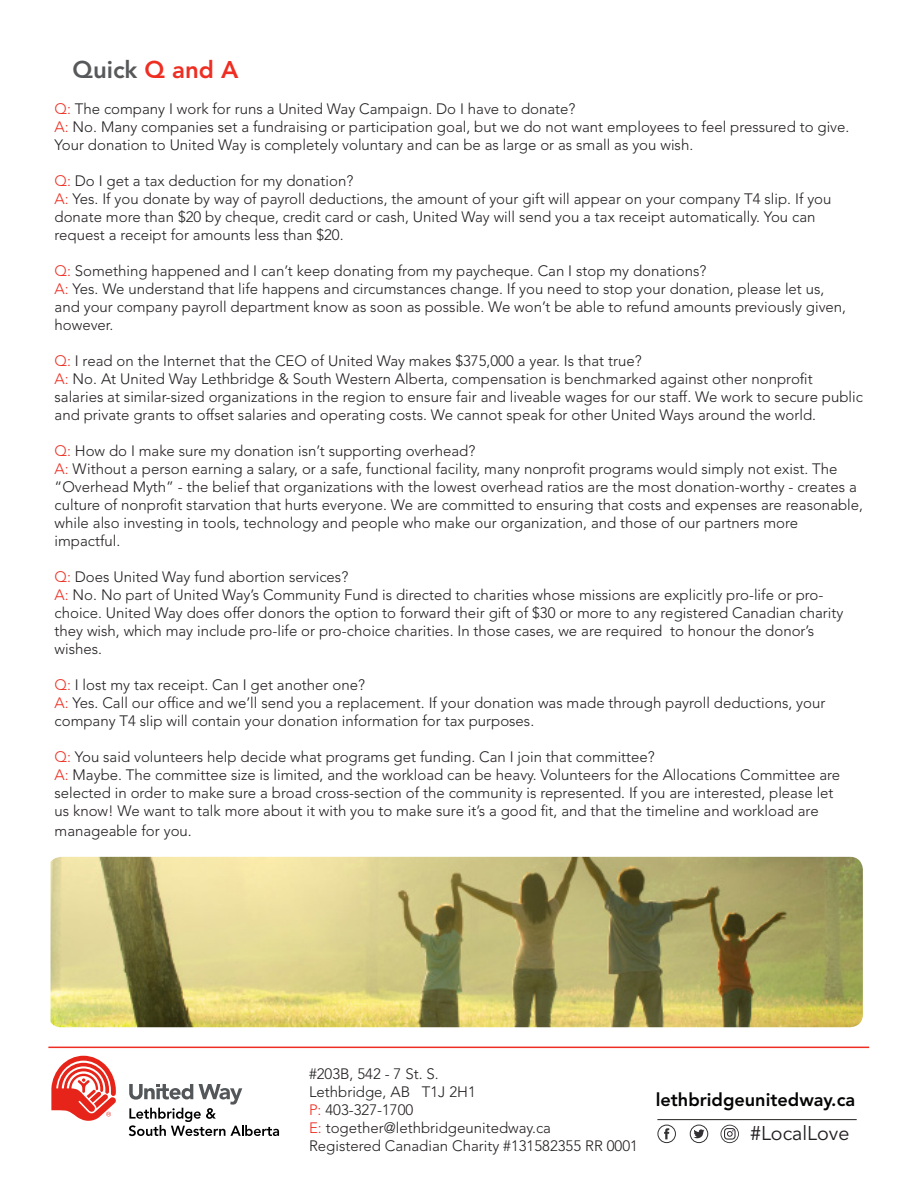
<style>
.page{position:relative;width:918px;height:1188px;background:#fff}
.page>*{position:absolute;margin:0;border:0;box-sizing:border-box;transform-origin:0 0}
.t1{font:800 24px "Avenir LT Std";color:#57585a}
.t2{font:19.8px "Avenir LT Std";color:#231f20}
.t3{font:800 18.15px "Avenir LT Std";color:#040503}
.t4{font:300 15px/18px "Avenir LT Std";color:#231f20}
.s1{color:#ee2e22}
</style>
<div class="page">
<svg style="left:51px;top:1056px;width:65px;height:65px"></svg>
<svg style="left:129px;top:1084px;width:150px;height:52px"></svg>
<img style="left:51px;top:857px;width:812px;height:170px">
<hr style="left:48px;top:1047px;width:821px;height:1px;background:#ee2e22">
<hr style="left:657px;top:1119px;width:200px;height:1px;background:#231f20">
<svg style="left:657px;top:1125px;width:19px;height:18px"></svg>
<svg style="left:690px;top:1125px;width:18px;height:18px"></svg>
<svg style="left:721px;top:1125px;width:18px;height:18px"></svg>
<p class="t1" style="left:73px;top:56px;width:167px">Quick <span class="s1">Q and A</span></p>
<p class="t4" style="left:55px;top:100px;width:522px"><span class="s1">Q:</span> The company I work for runs a United Way Campaign. Do I have to donate?</p>
<p class="t4" style="left:55px;top:118px;width:796px"><span class="s1">A:</span> No. Many companies set a fundraising or participation goal, but we do not want employees to feel pressured to give.<br>Your donation to United Way is completely voluntary and can be as large or as small as you wish.</p>
<p class="t4" style="left:55px;top:172px;width:300px"><span class="s1">Q:</span> Do I get a tax deduction for my donation?</p>
<p class="t4" style="left:55px;top:190px;width:778px"><span class="s1">A:</span> Yes. If you donate by way of payroll deductions, the amount of your gift will appear on your company T4 slip. If you donate more than $20 by cheque, credit card or cash, United Way will send you a tax receipt automatically. You can request a receipt for amounts less than $20.</p>
<p class="t4" style="left:55px;top:262px;width:653px"><span class="s1">Q:</span> Something happened and I can’t keep donating from my paycheque. Can I stop my donations?</p>
<p class="t4" style="left:55px;top:280px;width:793px"><span class="s1">A:</span> Yes. We understand that life happens and circumstances change. If you need to stop your donation, please let us, and your company payroll department know as soon as possible. We won’t be able to refund amounts previously given, however.</p>
<p class="t4" style="left:55px;top:352px;width:589px"><span class="s1">Q:</span> I read on the Internet that the CEO of United Way makes $375,000 a year. Is that true?</p>
<p class="t4" style="left:55px;top:370px;width:810px"><span class="s1">A:</span> No. At United Way Lethbridge &amp; South Western Alberta, compensation is benchmarked against other nonprofit salaries at similar-sized organizations in the region to ensure fair and liveable wages for our staff. We work to secure public and private grants to offset salaries and operating costs. We cannot speak for other United Ways around the world.</p>
<p class="t4" style="left:55px;top:442px;width:422px"><span class="s1">Q:</span> How do I make sure my donation isn’t supporting overhead?</p>
<p class="t4" style="left:55px;top:460px;width:810px"><span class="s1">A:</span> Without a person earning a salary, or a safe, functional facility, many nonprofit programs would simply not exist. The “Overhead Myth” - the belief that organizations with the lowest overhead ratios are the most donation-worthy - creates a culture of nonprofit starvation that hurts everyone. We are committed to ensuring that costs and expenses are reasonable, while also investing in tools, technology and people who make our organization, and those of our partners more impactful.</p>
<p class="t4" style="left:55px;top:568px;width:295px"><span class="s1">Q:</span> Does United Way fund abortion services?</p>
<p class="t4" style="left:55px;top:586px;width:790px"><span class="s1">A:</span> No. No part of United Way’s Community Fund is directed to charities whose missions are explicitly pro-life or pro&shy;choice. United Way does offer donors the option to forward their gift of $30 or more to any registered Canadian charity they wish, which may include pro-life or pro-choice charities. In those cases, we are required to honour the donor’s wishes.</p>
<p class="t4" style="left:55px;top:676px;width:312px"><span class="s1">Q:</span> I lost my tax receipt. Can I get another one?</p>
<p class="t4" style="left:55px;top:694px;width:772px"><span class="s1">A:</span> Yes. Call our office and we’ll send you a replacement. If your donation was made through payroll deductions, your company T4 slip will contain your donation information for tax purposes.</p>
<p class="t4" style="left:55px;top:748px;width:602px"><span class="s1">Q:</span> You said volunteers help decide what programs get funding. Can I join that committee?</p>
<p class="t4" style="left:55px;top:766px;width:787px"><span class="s1">A:</span> Maybe. The committee size is limited, and the workload can be heavy. Volunteers for the Allocations Committee are selected in order to make sure a broad cross-section of the community is represented. If you are interested, please let us know! We want to talk more about it with you to make sure it’s a good fit, and that the timeline and workload are</p>
<p class="t4" style="left:55px;top:822px;width:139px">manageable for you.</p>
<p class="t4" style="left:309px;top:1065px;width:131px">#203B, 542 - 7 St. S.</p>
<p class="t4" style="left:309px;top:1083px;width:168px">Lethbridge, AB T1J 2H1</p>
<p class="t4" style="left:309px;top:1101px;width:106px"><span class="s1">P:</span> 403-327-1700</p>
<p class="t4" style="left:309px;top:1119px;width:244px"><span class="s1">E:</span> together@lethbridgeunitedway.ca</p>
<p class="t4" style="left:309px;top:1137px;width:331px">Registered Canadian Charity #131582355 RR 0001</p>
<p class="t3" style="left:656px;top:1089px;width:201px">lethbridgeunitedway.ca</p>
<p class="t2" style="left:750px;top:1122px;width:101px">#LocalLove</p>
</div>
